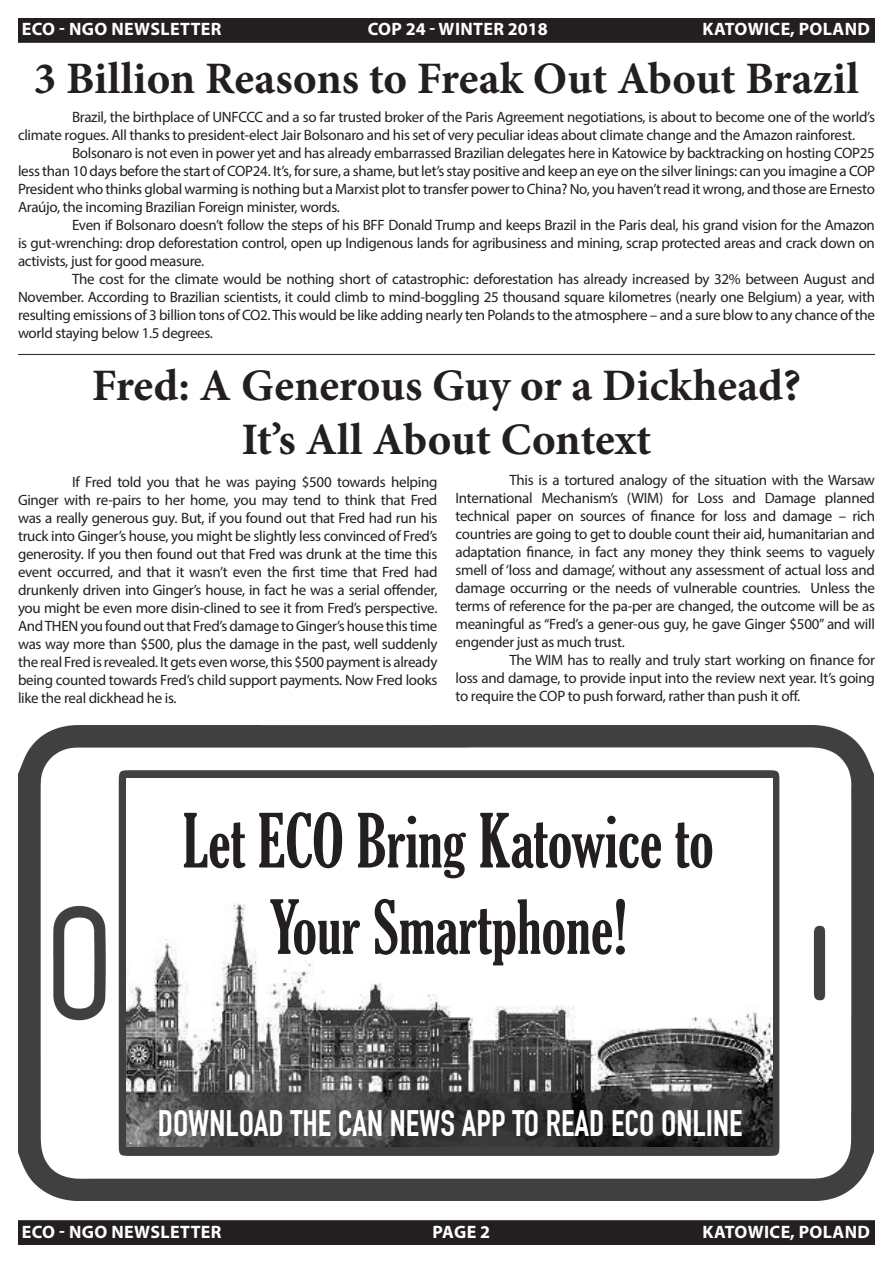
<style>
.page{position:relative;width:893px;height:1263px;background:#fff}
.page>*{position:absolute;margin:0;border:0;box-sizing:border-box;transform-origin:0 0}
.t1{font:extra-condensed 72px "Gloucester";color:#231f20}
.t2{font:700 45px "Minion Pro";color:#231f20}
.t3{font:700 36px "DIN Condensed";color:#fff}
.t4{font:700 18px "Myriad Pro";letter-spacing:.02em;color:#fff}
.t5{font:15px/18px "Myriad Pro";letter-spacing:-.02em;color:#231f20;text-align:justify}
</style>
<div class="page">
<div style="left:19px;top:19px;width:855px;height:23px;background:#231f20"></div>
<div style="left:18px;top:18px;width:857px;height:25px;border:2px solid #231f20"></div>
<div style="left:19px;top:1221px;width:855px;height:23px;background:#231f20"></div>
<div style="left:18px;top:1220px;width:857px;height:25px;border:2px solid #231f20"></div>
<hr style="left:18px;top:354px;width:857px;height:1px;background:#231f20">
<img style="left:18px;top:725px;width:855px;height:476px">
<img style="left:126px;top:779px;width:647px;height:368px">
<p class="t4" style="left:22px;top:17px;width:201px">ECO - NGO NEWSLETTER</p>
<p class="t4" style="left:368px;top:17px;width:182px">COP 24 - WINTER 2018</p>
<p class="t4" style="left:703px;top:17px;width:169px">KATOWICE, POLAND</p>
<p class="t2" style="left:34px;top:47px;width:827px">3 Billion Reasons to Freak Out About Brazil</p>
<p class="t5" style="left:18px;top:108px;width:858px;text-indent:54px">Brazil, the birthplace of UNFCCC and a so far trusted broker of the Paris Agreement negotiations, is about to become one of the world’s climate rogues. All thanks to president-elect Jair Bolsonaro and his set of very peculiar ideas about climate change and the Amazon rainforest.</p>
<p class="t5" style="left:18px;top:144px;width:859px;text-indent:54px">Bolsonaro is not even in power yet and has already embarrassed Brazilian delegates here in Katowice by backtracking on hosting COP25 less than 10 days before the start of COP24. It’s, for sure, a shame, but let’s stay positive and keep an eye on the silver linings: can you imagine a COP President who thinks global warming is nothing but a Marxist plot to transfer power to China? No, you haven’t read it wrong, and those are Ernesto Araújo, the incoming Brazilian Foreign minister, words.</p>
<p class="t5" style="left:18px;top:216px;width:858px;text-indent:54px">Even if Bolsonaro doesn’t follow the steps of his BFF Donald Trump and keeps Brazil in the Paris deal, his grand vision for the Amazon is gut-wrenching: drop deforestation control, open up Indigenous lands for agribusiness and mining, scrap protected areas and crack down on activists, just for good measure.</p>
<p class="t5" style="left:18px;top:270px;width:859px;text-indent:54px">The cost for the climate would be nothing short of catastrophic: deforestation has already increased by 32% between August and November. According to Brazilian scientists, it could climb to mind-boggling 25 thousand square kilometres (nearly one Belgium) a year, with resulting emissions of 3 billion tons of CO2. This would be like adding nearly ten Polands to the atmosphere – and a sure blow to any chance of the world staying below 1.5 degrees.</p>
<p class="t2" style="left:92px;top:354px;width:711px">Fred: A Generous Guy or a Dickhead?</p>
<p class="t2" style="left:241px;top:408px;width:412px">It’s All About Context</p>
<p class="t5" style="left:18px;top:472px;width:421px;text-indent:54px">If Fred told you that he was paying $500 towards helping Ginger with re-pairs to her home, you may tend to think that Fred was a really generous guy. But, if you found out that Fred had run his truck into Ginger’s house, you might be slightly less convinced of Fred’s generosity. If you then found out that Fred was drunk at the time this event occurred, and that it wasn’t even the first time that Fred had drunkenly driven into Ginger’s house, in fact he was a serial offender, you might be even more disin-clined to see it from Fred’s perspective.<br>And THEN you found out that Fred’s damage to Ginger’s house this time was way more than $500, plus the damage in the past, well suddenly the real Fred is revealed. It gets even worse, this $500 payment is already being counted towards Fred’s child support payments. Now Fred looks like the real dickhead he is.</p>
<p class="t5" style="left:455px;top:471px;width:421px;text-indent:54px">This is a tortured analogy of the situation with the Warsaw International Mechanism’s (WIM) for Loss and Damage planned technical paper on sources of finance for loss and damage – rich countries are going to get to double count their aid, humanitarian and adaptation finance, in fact any money they think seems to vaguely smell of ‘loss and damage’, without any assessment of actual loss and damage occurring or the needs of vulnerable countries. Unless the terms of reference for the pa-per are changed, the outcome will be as meaningful as “Fred’s a gener-ous guy, he gave Ginger $500” and will engender just as much trust.</p>
<p class="t5" style="left:455px;top:651px;width:421px;text-indent:54px">The WIM has to really and truly start working on finance for loss and damage, to provide input into the review next year. It’s going to require the COP to push forward, rather than push it off.</p>
<p class="t1" style="left:183px;top:800px;width:532px">Let ECO Bring Katowice to</p>
<p class="t1" style="left:270px;top:886px;width:359px">Your Smartphone!</p>
<p class="t3" style="left:158px;top:1103px;width:586px">DOWNLOAD THE CAN NEWS APP TO READ ECO ONLINE</p>
<p class="t4" style="left:22px;top:1220px;width:201px">ECO - NGO NEWSLETTER</p>
<p class="t4" style="left:433px;top:1220px;width:59px">PAGE 2</p>
<p class="t4" style="left:703px;top:1220px;width:169px">KATOWICE, POLAND</p>
</div>
